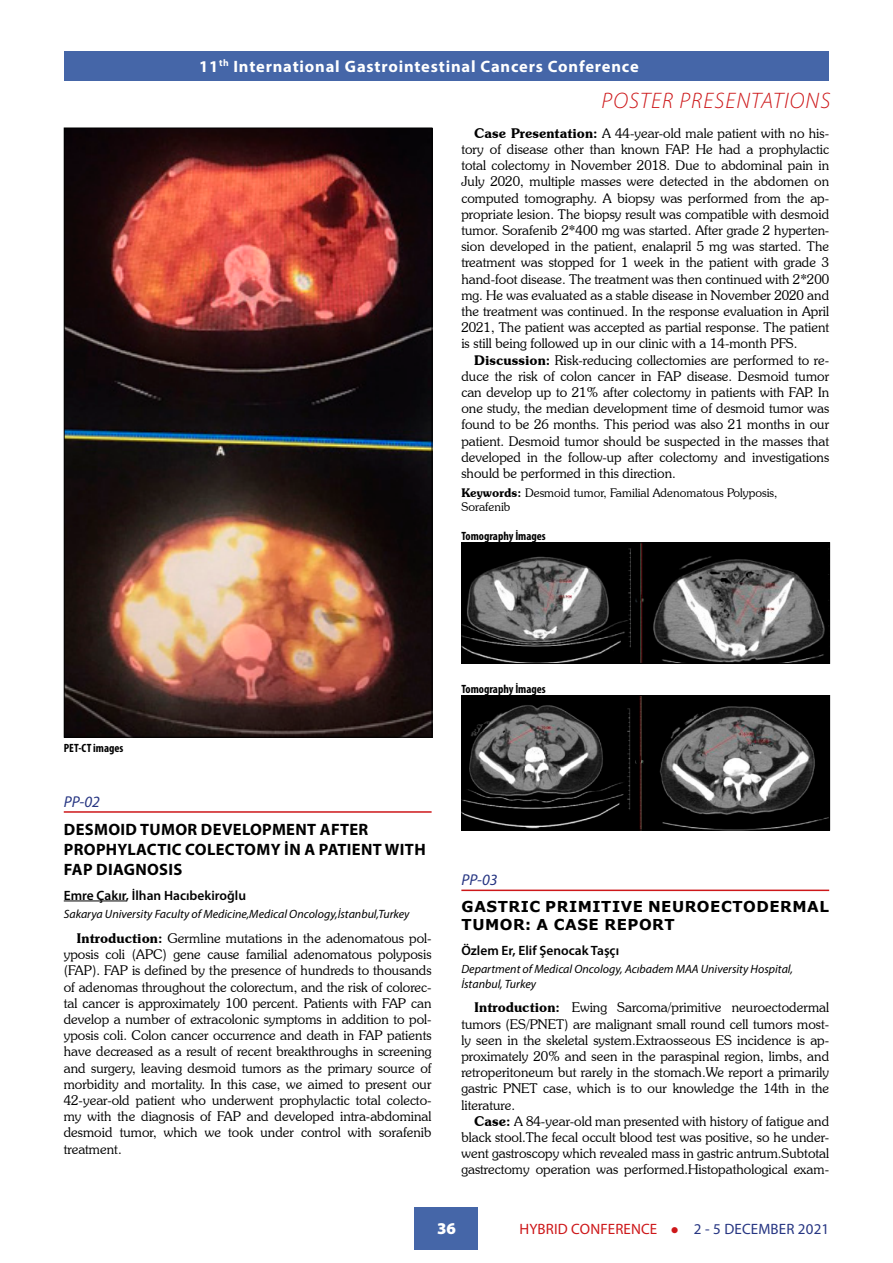
<style>
.page{position:relative;width:893px;height:1263px;background:#fff}
.page>*{position:absolute;margin:0;border:0;box-sizing:border-box;transform-origin:0 0}
.t1{font:italic 300 22.5px "Myriad Pro";letter-spacing:.05em;color:#cd1719}
.t2{font:700 16.5px "Myriad Pro";letter-spacing:.05em;color:#fff}
.t3{font:700 16.5px/19.8px "Myriad Pro";letter-spacing:.02em;color:#000}
.t4{font:900 16.5px "Myriad Pro";color:#fff}
.t5{font:italic 15.75px "Myriad Pro";color:#263582}
.t6{font:700 15px/18px "Verdana";letter-spacing:.035em;color:#000}
.t7{font:15px "Myriad Pro";letter-spacing:.01em;color:#cd1719}
.t8{font:300 13.5px/16.2px "Souvenir IT Cby BT";color:#000;text-align:justify}
.t9{font:600 13.5px "Myriad Pro";color:#000}
.t10{font:italic 12px/14.4px "Myriad Pro";color:#000}
.t11{font:300 12px/14.4px "Souvenir IT Cby BT";color:#000}
.t12{font:700 condensed 12px "Myriad Pro";color:#000}
.s1{font-weight:600}
.s2{color:#263582}
</style>
<div class="page">
<div style="left:64px;top:51px;width:764px;height:30px;background:#4566a8"></div>
<div style="left:415px;top:1207px;width:63px;height:42px;background:#4566a8"></div>
<hr style="left:64px;top:811px;width:368px;height:2px;background:#cd1719">
<hr style="left:64px;top:900px;width:62px;height:1px;background:#000">
<img style="left:66px;top:130px;width:364px;height:606px">
<hr style="left:461px;top:889px;width:368px;height:2px;background:#cd1719">
<img style="left:463px;top:544px;width:365px;height:118px">
<div style="left:461px;top:542px;width:369px;height:122px;border:1px solid #000"></div>
<img style="left:463px;top:697px;width:365px;height:131px">
<div style="left:461px;top:695px;width:369px;height:135px;border:1px solid #000"></div>
<p class="t2" style="left:199px;top:55px;width:441px">11<sup>th</sup> International Gastrointestinal Cancers Conference</p>
<p class="t2" style="left:219px;top:55px;width:483px"><sup>TH</sup> International Gastrointestinal Cancers Virtual Conference</p>
<h1 class="t1" style="left:602px;top:87px;width:230px">POSTER PRESENTATIONS</h1>
<p class="t8" style="left:461px;top:125px;width:369px;text-indent:13px"><span class="s1">Case Presentation:</span> A 44-year-old male patient with no his&shy;tory of disease other than known FAP. He had a prophylactic total colectomy in November 2018. Due to abdominal pain in July 2020, multiple masses were detected in the abdomen on computed tomography. A biopsy was performed from the ap&shy;propriate lesion. The biopsy result was compatible with desmoid tumor. Sorafenib 2*400 mg was started. After grade 2 hyperten&shy;sion developed in the patient, enalapril 5 mg was started. The treatment was stopped for 1 week in the patient with grade 3 hand-foot disease. The treatment was then continued with 2*200 mg. He was evaluated as a stable disease in November 2020 and the treatment was continued. In the response evaluation in April 2021, The patient was accepted as partial response. The patient is still being followed up in our clinic with a 14-month PFS.</p>
<p class="t8" style="left:461px;top:352px;width:369px;text-indent:13px"><span class="s1">Discussion:</span> Risk-reducing collectomies are performed to re&shy;duce the risk of colon cancer in FAP disease. Desmoid tumor can develop up to 21% after colectomy in patients with FAP. In one study, the median development time of desmoid tumor was found to be 26 months. This period was also 21 months in our patient. Desmoid tumor should be suspected in the masses that developed in the follow-up after colectomy and investigations should be performed in this direction.</p>
<p class="t11" style="left:461px;top:485px;width:318px"><span class="s1">Keywords:</span> Desmoid tumor, Familial Adenomatous Polyposis,<br>Sorafenib</p>
<p class="t12" style="left:461px;top:528px;width:86px">Tomography İmages</p>
<p class="t12" style="left:64px;top:740px;width:61px">PET-CT images</p>
<p class="t5" style="left:64px;top:792px;width:38px">PP-02</p>
<p class="t3" style="left:64px;top:819px;width:363px">DESMOID TUMOR DEVELOPMENT AFTER<br>PROPHYLACTIC COLECTOMY İN A PATIENT WITH<br>FAP DIAGNOSIS</p>
<p class="t9" style="left:64px;top:886px;width:184px">Emre Çakır, İlhan Hacıbekiroğlu</p>
<p class="t10" style="left:64px;top:907px;width:347px">Sakarya University Faculty of Medicine,Medical Oncology,İstanbul,Turkey</p>
<p class="t8" style="left:64px;top:930px;width:369px;text-indent:13px"><span class="s1">Introduction:</span> Germline mutations in the adenomatous pol&shy;yposis coli (APC) gene cause familial adenomatous polyposis (FAP). FAP is defined by the presence of hundreds to thousands of adenomas throughout the colorectum, and the risk of colorec&shy;tal cancer is approximately 100 percent. Patients with FAP can develop a number of extracolonic symptoms in addition to pol&shy;yposis coli. Colon cancer occurrence and death in FAP patients have decreased as a result of recent breakthroughs in screening and surgery, leaving desmoid tumors as the primary source of morbidity and mortality. In this case, we aimed to present our 42-year-old patient who underwent prophylactic total colecto&shy;my with the diagnosis of FAP and developed intra-abdominal desmoid tumor, which we took under control with sorafenib treatment.</p>
<p class="t12" style="left:461px;top:681px;width:86px">Tomography İmages</p>
<p class="t5" style="left:461px;top:870px;width:38px">PP-03</p>
<p class="t6" style="left:462px;top:897px;width:369px">GASTRIC PRIMITIVE NEUROECTODERMAL<br>TUMOR: A CASE REPORT</p>
<p class="t9" style="left:461px;top:941px;width:159px">Özlem Er, Elif Şenocak Taşçı</p>
<p class="t10" style="left:461px;top:962px;width:333px">Department of Medical Oncology, Acıbadem MAA University Hospital,<br>İstanbul, Turkey</p>
<p class="t8" style="left:461px;top:999px;width:369px;text-indent:13px"><span class="s1">Introduction:</span> Ewing Sarcoma/primitive neuroectodermal tumors (ES/PNET) are malignant small round cell tumors most&shy;ly seen in the skeletal system.Extraosseous ES incidence is ap&shy;proximately 20% and seen in the paraspinal region, limbs, and retroperitoneum but rarely in the stomach.We report a primarily gastric PNET case, which is to our knowledge the 14th in the literature.</p>
<p class="t8" style="left:461px;top:1113px;width:369px;text-indent:13px"><span class="s1">Case:</span> A 84-year-old man presented with history of fatigue and black stool.The fecal occult blood test was positive, so he under&shy;went gastroscopy which revealed mass in gastric antrum.Subtotal gastrectomy operation was performed.Histopathological exam-</p>
<p class="t4" style="left:437px;top:1219px;width:20px">36</p>
<p class="t7" style="left:520px;top:1220px;width:311px">HYBRID CONFERENCE ● <span class="s2">2 - 5 DECEMBER 2021</span></p>
</div>
